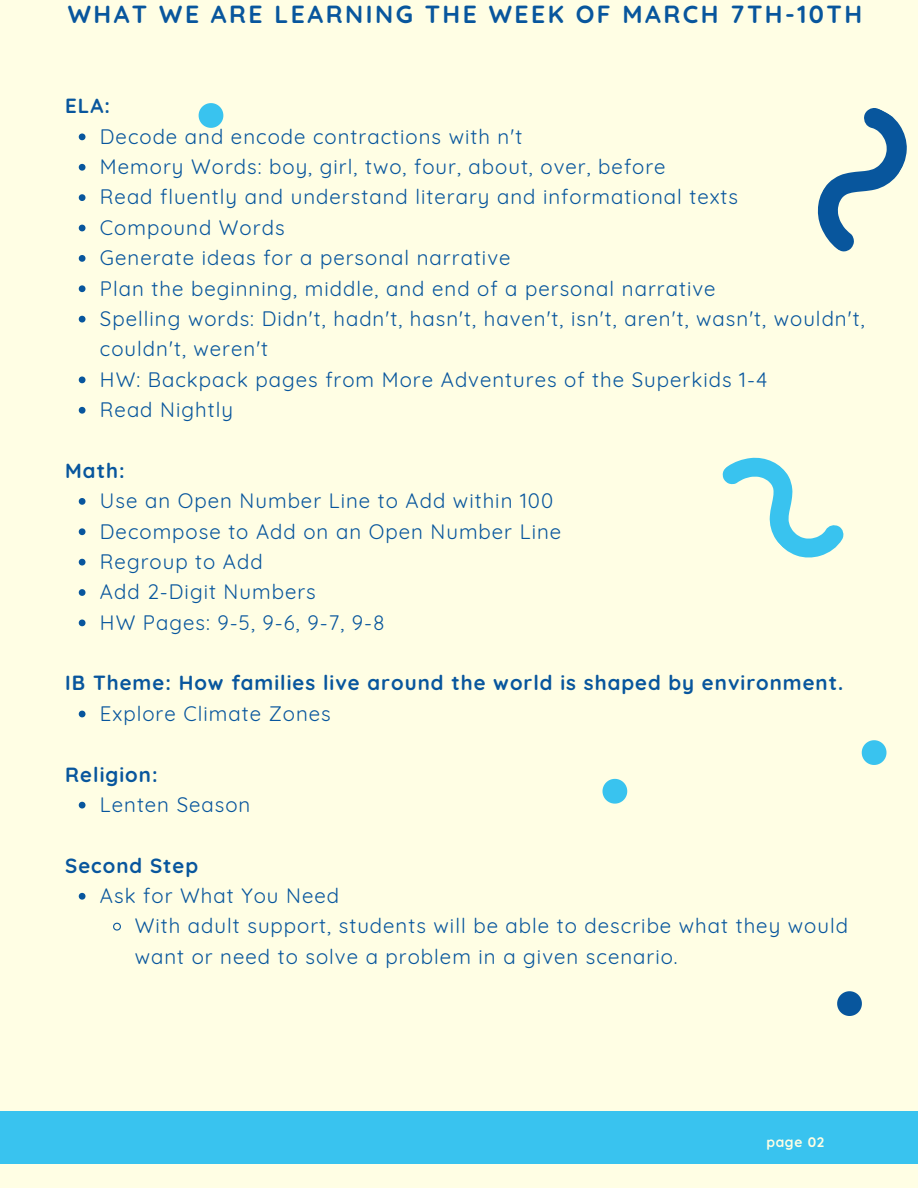
<style>
.page{position:relative;width:918px;height:1188px;background:#fffee4}
.page>*{position:absolute;margin:0;border:0;box-sizing:border-box;transform-origin:0 0}
.t1{font:700 24.75px "Quicksand";letter-spacing:.1em;color:#08569d}
.t2{font:20.4px/30.3px "Quicksand";letter-spacing:.05em;color:#08569d}
.t3{font:700 20.4px "Quicksand";letter-spacing:.05em;color:#08569d}
.t4{font:700 13.8px "Quicksand";letter-spacing:.05em;color:#fffee4}
</style>
<div class="page">
<svg style="left:79px;top:134px;width:7px;height:6px"></svg>
<svg style="left:79px;top:164px;width:7px;height:7px"></svg>
<svg style="left:79px;top:194px;width:7px;height:7px"></svg>
<svg style="left:79px;top:225px;width:7px;height:6px"></svg>
<svg style="left:79px;top:255px;width:7px;height:7px"></svg>
<svg style="left:79px;top:285px;width:7px;height:7px"></svg>
<svg style="left:79px;top:316px;width:7px;height:7px"></svg>
<svg style="left:79px;top:377px;width:7px;height:6px"></svg>
<svg style="left:79px;top:407px;width:7px;height:7px"></svg>
<svg style="left:79px;top:498px;width:7px;height:7px"></svg>
<svg style="left:79px;top:528px;width:7px;height:7px"></svg>
<svg style="left:79px;top:559px;width:7px;height:7px"></svg>
<svg style="left:79px;top:589px;width:7px;height:7px"></svg>
<svg style="left:79px;top:620px;width:7px;height:6px"></svg>
<svg style="left:79px;top:711px;width:7px;height:6px"></svg>
<svg style="left:79px;top:802px;width:7px;height:7px"></svg>
<svg style="left:79px;top:893px;width:7px;height:7px"></svg>
<svg style="left:113px;top:922px;width:8px;height:9px"></svg>
<div style="left:0;top:1111px;width:918px;height:52px;background:#39c3ef"></div>
<svg style="left:603px;top:779px;width:24px;height:25px"></svg>
<svg style="left:837px;top:991px;width:25px;height:25px"></svg>
<svg style="left:722px;top:457px;width:122px;height:101px"></svg>
<svg style="left:817px;top:108px;width:90px;height:144px"></svg>
<svg style="left:862px;top:740px;width:25px;height:25px"></svg>
<svg style="left:199px;top:103px;width:24px;height:25px"></svg>
<p class="t1" style="left:68px;top:-1px;width:796px">WHAT WE ARE LEARNING THE WEEK OF MARCH 7TH-10TH</p>
<p class="t3" style="left:65px;top:93px;width:46px">ELA:</p>
<p class="t2" style="left:100px;top:121px;width:424px">Decode and encode contractions with n't</p>
<p class="t2" style="left:100px;top:151px;width:567px">Memory Words: boy, girl, two, four, about, over, before</p>
<p class="t2" style="left:100px;top:182px;width:640px">Read fluently and understand literary and informational texts</p>
<p class="t2" style="left:100px;top:212px;width:186px">Compound Words</p>
<p class="t2" style="left:100px;top:242px;width:412px">Generate ideas for a personal narrative</p>
<p class="t2" style="left:100px;top:273px;width:617px">Plan the beginning, middle, and end of a personal narrative</p>
<p class="t2" style="left:100px;top:303px;width:766px">Spelling words: Didn't, hadn't, hasn't, haven't, isn't, aren't, wasn't, wouldn't, couldn't, weren't</p>
<p class="t2" style="left:100px;top:364px;width:669px">HW: Backpack pages from More Adventures of the Superkids 1-4</p>
<p class="t2" style="left:100px;top:394px;width:135px">Read Nightly</p>
<p class="t3" style="left:65px;top:457px;width:61px">Math:</p>
<p class="t2" style="left:100px;top:485px;width:455px">Use an Open Number Line to Add within 100</p>
<p class="t2" style="left:100px;top:516px;width:463px">Decompose to Add on an Open Number Line</p>
<p class="t2" style="left:100px;top:546px;width:164px">Regroup to Add</p>
<p class="t2" style="left:100px;top:576px;width:217px">Add 2-Digit Numbers</p>
<p class="t2" style="left:100px;top:607px;width:286px">HW Pages: 9-5, 9-6, 9-7, 9-8</p>
<p class="t3" style="left:65px;top:670px;width:780px">IB Theme: How families live around the world is shaped by environment.</p>
<p class="t2" style="left:100px;top:698px;width:232px">Explore Climate Zones</p>
<p class="t3" style="left:65px;top:761px;width:94px">Religion:</p>
<p class="t2" style="left:100px;top:789px;width:152px">Lenten Season</p>
<p class="t3" style="left:65px;top:852px;width:134px">Second Step</p>
<p class="t2" style="left:100px;top:880px;width:241px">Ask for What You Need</p>
<p class="t2" style="left:135px;top:911px;width:715px">With adult support, students will be able to describe what they would want or need to solve a problem in a given scenario.</p>
<p class="t4" style="left:766px;top:1133px;width:59px">page 02</p>
</div>
